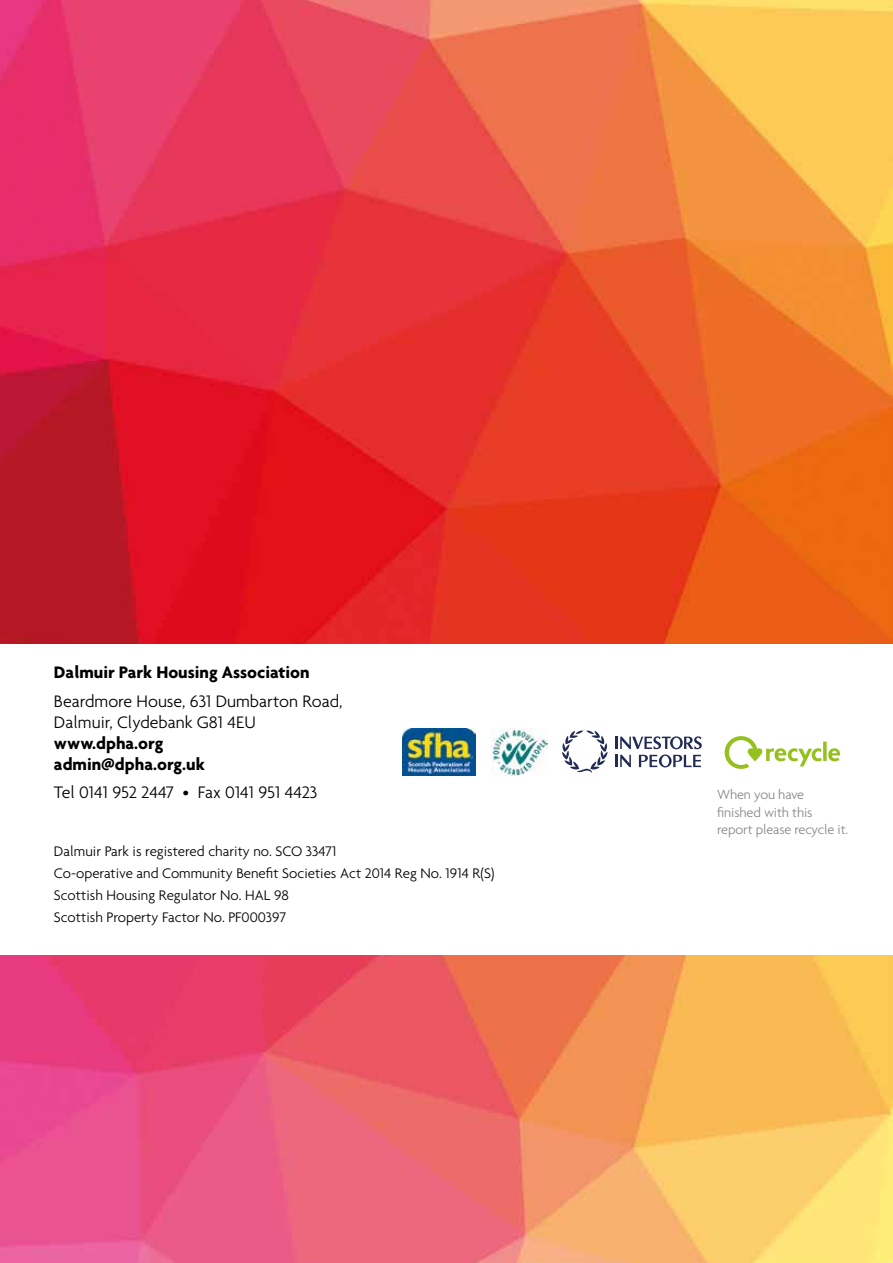
<style>
.page{position:relative;width:893px;height:1263px;background:#fff}
.page>*{position:absolute;margin:0;border:0;box-sizing:border-box;transform-origin:0 0}
.t1{font:300 18px/21px "Agenda";color:#000}
.t2{font:700 18px/21px "Agenda";color:#000}
.t3{font:300 15px/22.2px "Agenda";color:#000}
.t4{font:300 14.25px/17.1px "Agenda";letter-spacing:-.01em;color:#878787}
</style>
<div class="page">
<img style="left:0;top:0;width:893px;height:1263px">
<div style="left:0;top:644px;width:893px;height:311px;background:#fff"></div>
<svg style="left:725px;top:736px;width:115px;height:33px"></svg>
<svg style="left:562px;top:730px;width:46px;height:43px"></svg>
<svg style="left:616px;top:736px;width:86px;height:31px"></svg>
<img style="left:491px;top:728px;width:56px;height:47px">
<img style="left:403px;top:728px;width:73px;height:47px">
<p class="t2" style="left:54px;top:661px;width:257px">Dalmuir Park Housing Association</p>
<p class="t1" style="left:54px;top:690px;width:290px">Beardmore House, 631 Dumbarton Road,<br>Dalmuir, Clydebank G81 4EU</p>
<p class="t2" style="left:54px;top:732px;width:152px">www.dpha.org admin@dpha.org.uk</p>
<p class="t1" style="left:54px;top:781px;width:265px">Tel 0141 952 2447 • Fax 0141 951 4423</p>
<p class="t3" style="left:54px;top:839px;width:442px">Dalmuir Park is registered charity no. SCO 33471<br>Co-operative and Community Benefit Societies Act 2014 Reg No. 1914 R(S)<br>Scottish Housing Regulator No. HAL 98<br>Scottish Property Factor No. PF000397</p>
<p class="t4" style="left:717px;top:786px;width:133px">When you have finished with this report please recycle it.</p>
</div>
